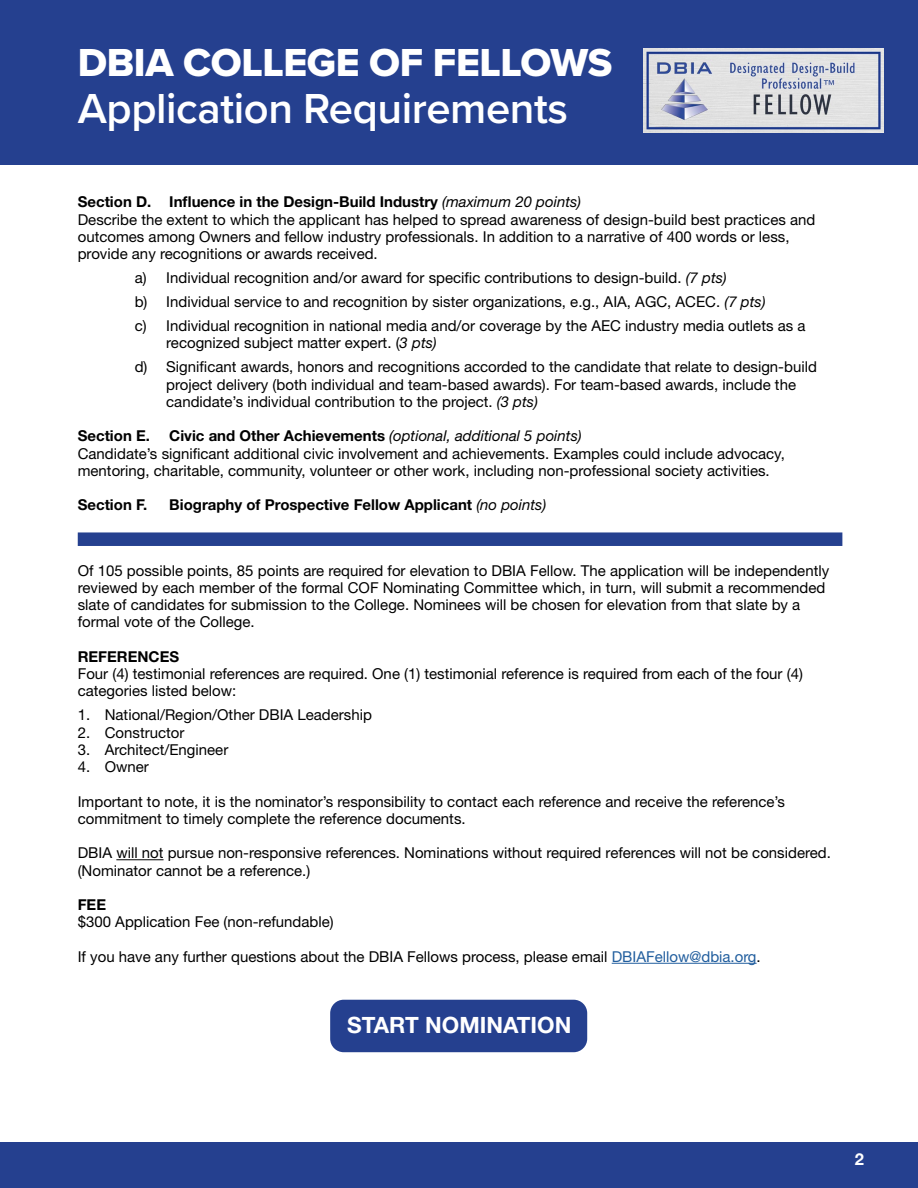
<style>
.page{position:relative;width:918px;height:1188px;background:#fff}
.page>*{position:absolute;margin:0;border:0;box-sizing:border-box;transform-origin:0 0}
.t1{font:600 43.5px "Proxima Nova";letter-spacing:-.01em;color:#fff}
.t2{font:40.5px "Proxima Nova Extrabld";letter-spacing:-.01em;color:#fff}
.t3{font:700 22.5px "Helvetica Neue LT Std";color:#fff}
.t4{font:700 16.5px "Helvetica Neue LT Std";color:#fff}
.t5{font:15px/17.2px "Helvetica Neue LT Std";color:#000}
.t6{font:700 15px "Helvetica Neue LT Std";color:#000}
.s1{font-weight:700}
.s2{font-style:italic}
.s3{font-weight:400;font-style:italic}
.s4{color:#215e9e}
</style>
<div class="page">
<div style="left:0;top:1143px;width:918px;height:45px;background:#25408f"></div>
<hr style="left:116px;top:859px;width:48px;height:1px;background:#000">
<hr style="left:612px;top:963px;width:145px;height:1px;background:#215e9e">
<div style="left:78px;top:532px;width:764px;height:14px;background:#25408f"></div>
<div style="left:330px;top:1000px;width:257px;height:52px;background:#25408f;border-radius:14px"></div>
<div style="left:0;top:0;width:918px;height:164px;background:#25408f"></div>
<img style="left:643px;top:49px;width:240px;height:84px">
<h2 class="t2" style="left:78px;top:32px;width:536px">DBIA COLLEGE OF FELLOWS</h2>
<h1 class="t1" style="left:78px;top:76px;width:492px">Application Requirements</h1>
<p class="t5" style="left:78px;top:193px;width:739px"><span class="s1">Section D. Influence in the Design-Build Industry</span> <span class="s2">(maximum 20 points)<br></span>Describe the extent to which the applicant has helped to spread awareness of design-build best practices and outcomes among Owners and fellow industry professionals. In addition to a narrative of 400 words or less, provide any recognitions or awards received.</p>
<p class="t5" style="left:135px;top:265px;width:672px;line-height:24px">a) Individual recognition and/or award for specific contributions to design-build. <span class="s2">(7 pts)<br></span>b) Individual service to and recognition by sister organizations, e.g., AIA, AGC, ACEC. <span class="s2">(7 pts)<br></span>c) Individual recognition in national media and/or coverage by the AEC industry media outlets as a</p>
<p class="t5" style="left:135px;top:331px;width:684px;line-height:24px;text-indent:32px">recognized subject matter expert. (<span class="s2">3 pts)<br></span>d) Significant awards, honors and recognitions accorded to the candidate that relate to design-build</p>
<p class="t5" style="left:166px;top:375px;width:631px">project delivery (both individual and team-based awards). For team-based awards, include the candidate’s individual contribution to the project. <span class="s2">(3 pts)</span></p>
<p class="t6" style="left:78px;top:427px;width:74px">Section E.</p>
<p class="t5" style="left:78px;top:427px;width:709px;text-indent:92px"><span class="s1">Civic and Other Achievements</span> <span class="s2">(optional, additional 5 points)<br></span>Candidate’s significant additional civic involvement and achievements. Examples could include advocacy, mentoring, charitable, community, volunteer or other work, including non-professional society activities.</p>
<p class="t6" style="left:78px;top:496px;width:71px">Section F.</p>
<p class="t6" style="left:169px;top:496px;width:379px">Biography of Prospective Fellow Applicant <span class="s3">(no points)</span></p>
<p class="t5" style="left:78px;top:561px;width:753px">Of 105 possible points, 85 points are required for elevation to DBIA Fellow. The application will be independently reviewed by each member of the formal COF Nominating Committee which, in turn, will submit a recommended slate of candidates for submission to the College. Nominees will be chosen for elevation from that slate by a formal vote of the College.</p>
<p class="t6" style="left:78px;top:647px;width:103px">REFERENCES</p>
<p class="t5" style="left:78px;top:665px;width:727px">Four (4) testimonial references are required. One (1) testimonial reference is required from each of the four (4) categories listed below:</p>
<p class="t5" style="left:78px;top:706px;width:296px">1. National/Region/Other DBIA Leadership</p>
<p class="t5" style="left:78px;top:723px;width:108px">2. Constructor</p>
<p class="t5" style="left:78px;top:740px;width:152px">3. Architect/Engineer</p>
<p class="t5" style="left:78px;top:758px;width:73px">4. Owner</p>
<p class="t5" style="left:78px;top:792px;width:709px">Important to note, it is the nominator’s responsibility to contact each reference and receive the reference’s commitment to timely complete the reference documents.</p>
<p class="t5" style="left:78px;top:844px;width:755px">DBIA will not pursue non-responsive references. Nominations without required references will not be considered. (Nominator cannot be a reference.)</p>
<p class="t6" style="left:78px;top:895px;width:30px">FEE</p>
<p class="t5" style="left:78px;top:913px;width:257px">$300 Application Fee (non-refundable)</p>
<p class="t5" style="left:78px;top:947px;width:685px">If you have any further questions about the DBIA Fellows process, please email <span class="s4">DBIAFellow@dbia.org</span>.</p>
<h3 class="t3" style="left:347px;top:1012px;width:226px">START NOMINATION</h3>
<p class="t4" style="left:855px;top:1149px;width:11px">2</p>
</div>
